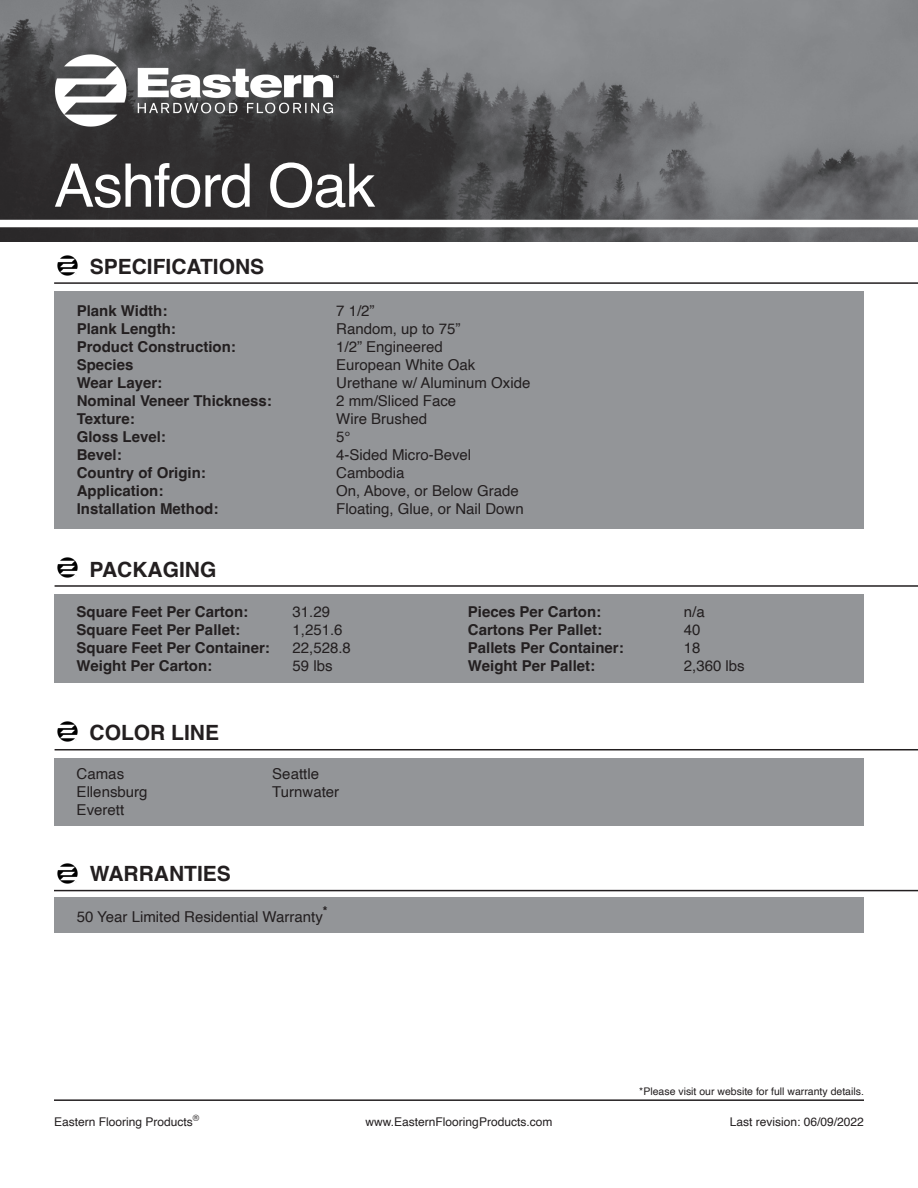
<style>
.page{position:relative;width:918px;height:1188px;background:#fff}
.page>*{position:absolute;margin:0;border:0;box-sizing:border-box;transform-origin:0 0}
.t1{font:60px "Helvetica";letter-spacing:-.02em;color:#fff}
.t2{font:700 21px "Helvetica";color:#231f20}
.t3{font:700 15px "Helvetica";color:#231f20}
.t4{font:15px "Helvetica";color:#231f20}
.t5{font:700 12.3px "Helvetica";color:#231f20}
.t6{font:12px "Helvetica";color:#231f20}
.t7{font:10.5px "Helvetica";color:#231f20}
</style>
<div class="page">
<hr style="left:54px;top:1099px;width:810px;height:2px;background:#231f20">
<img style="left:0;top:0;width:918px;height:242px">
<img style="left:24px;top:24px;width:340px;height:133px">
<div style="left:0;top:220px;width:918px;height:7px;background:#fff"></div>
<div style="left:54px;top:758px;width:810px;height:67px;background:#939598"></div>
<hr style="left:55px;top:749px;width:863px;height:1px;background:#231f20">
<img style="left:57px;top:721px;width:21px;height:21px">
<div style="left:54px;top:898px;width:810px;height:35px;background:#939598"></div>
<hr style="left:54px;top:890px;width:864px;height:1px;background:#231f20">
<img style="left:57px;top:863px;width:21px;height:21px">
<div style="left:54px;top:594px;width:810px;height:89px;background:#939598"></div>
<hr style="left:55px;top:585px;width:863px;height:2px;background:#231f20">
<img style="left:57px;top:557px;width:21px;height:21px">
<div style="left:54px;top:292px;width:810px;height:237px;background:#939598"></div>
<hr style="left:54px;top:282px;width:864px;height:2px;background:#231f20">
<img style="left:57px;top:255px;width:21px;height:21px">
<p class="t1" style="left:54px;top:139px;width:323px">Ashford Oak</p>
<p class="t2" style="left:90px;top:253px;width:176px">SPECIFICATIONS</p>
<p class="t3" style="left:77px;top:301px;width:92px">Plank Width:</p>
<p class="t4" style="left:336px;top:299px;width:40px">7 1/2”</p>
<p class="t3" style="left:77px;top:319px;width:101px">Plank Length:</p>
<p class="t4" style="left:336px;top:317px;width:126px">Random, up to 75”</p>
<p class="t3" style="left:77px;top:337px;width:161px">Product Construction:</p>
<p class="t4" style="left:336px;top:335px;width:108px">1/2” Engineered</p>
<p class="t3" style="left:77px;top:355px;width:58px">Species</p>
<p class="t4" style="left:336px;top:353px;width:141px">European White Oak</p>
<p class="t3" style="left:77px;top:373px;width:87px">Wear Layer:</p>
<p class="t4" style="left:336px;top:371px;width:196px">Urethane w/ Aluminum Oxide</p>
<p class="t3" style="left:77px;top:391px;width:197px">Nominal Veneer Thickness:</p>
<p class="t4" style="left:336px;top:389px;width:122px">2 mm/Sliced Face</p>
<p class="t3" style="left:77px;top:409px;width:60px">Texture:</p>
<p class="t4" style="left:336px;top:407px;width:92px">Wire Brushed</p>
<p class="t3" style="left:77px;top:427px;width:91px">Gloss Level:</p>
<p class="t4" style="left:336px;top:425px;width:16px">5°</p>
<p class="t3" style="left:77px;top:445px;width:47px">Bevel:</p>
<p class="t4" style="left:336px;top:443px;width:137px">4-Sided Micro-Bevel</p>
<p class="t3" style="left:77px;top:463px;width:131px">Country of Origin:</p>
<p class="t4" style="left:336px;top:461px;width:70px">Cambodia</p>
<p class="t3" style="left:77px;top:481px;width:88px">Application:</p>
<p class="t4" style="left:336px;top:479px;width:184px">On, Above, or Below Grade</p>
<p class="t3" style="left:77px;top:499px;width:143px">Installation Method:</p>
<p class="t4" style="left:336px;top:497px;width:189px">Floating, Glue, or Nail Down</p>
<p class="t2" style="left:90px;top:556px;width:128px">PACKAGING</p>
<p class="t3" style="left:77px;top:602px;width:173px">Square Feet Per Carton:</p>
<p class="t4" style="left:293px;top:600px;width:39px">31.29</p>
<p class="t3" style="left:77px;top:620px;width:165px">Square Feet Per Pallet:</p>
<p class="t4" style="left:293px;top:618px;width:52px">1,251.6</p>
<p class="t3" style="left:77px;top:638px;width:195px">Square Feet Per Container:</p>
<p class="t4" style="left:293px;top:636px;width:60px">22,528.8</p>
<p class="t3" style="left:77px;top:656px;width:137px">Weight Per Carton:</p>
<p class="t4" style="left:293px;top:654px;width:42px">59 lbs</p>
<p class="t2" style="left:90px;top:720px;width:131px">COLOR LINE</p>
<p class="t4" style="left:77px;top:762px;width:49px">Camas</p>
<p class="t4" style="left:77px;top:780px;width:72px">Ellensburg</p>
<p class="t4" style="left:77px;top:798px;width:49px">Everett</p>
<p class="t2" style="left:90px;top:861px;width:143px">WARRANTIES</p>
<p class="t4" style="left:272px;top:762px;width:48px">Seattle</p>
<p class="t4" style="left:272px;top:780px;width:68px">Turnwater</p>
<p class="t5" style="left:323px;top:903px;width:6px">*</p>
<p class="t4" style="left:77px;top:905px;width:248px">50 Year Limited Residential Warranty</p>
<p class="t3" style="left:468px;top:602px;width:135px">Pieces Per Carton:</p>
<p class="t4" style="left:684px;top:600px;width:22px">n/a</p>
<p class="t3" style="left:468px;top:620px;width:136px">Cartons Per Pallet:</p>
<p class="t4" style="left:684px;top:618px;width:18px">40</p>
<p class="t3" style="left:468px;top:638px;width:157px">Pallets Per Container:</p>
<p class="t4" style="left:684px;top:636px;width:18px">18</p>
<p class="t3" style="left:468px;top:656px;width:129px">Weight Per Pallet:</p>
<p class="t4" style="left:684px;top:654px;width:62px">2,360 lbs</p>
<p class="t7" style="left:639px;top:1083px;width:226px">*Please visit our website for full warranty details.</p>
<p class="t6" style="left:54px;top:1112px;width:147px">Eastern Flooring Products<sup>®</sup></p>
<p class="t6" style="left:366px;top:1112px;width:188px">www.EasternFlooringProducts.com</p>
<p class="t6" style="left:730px;top:1112px;width:136px">Last revision: 06/09/2022</p>
</div>
